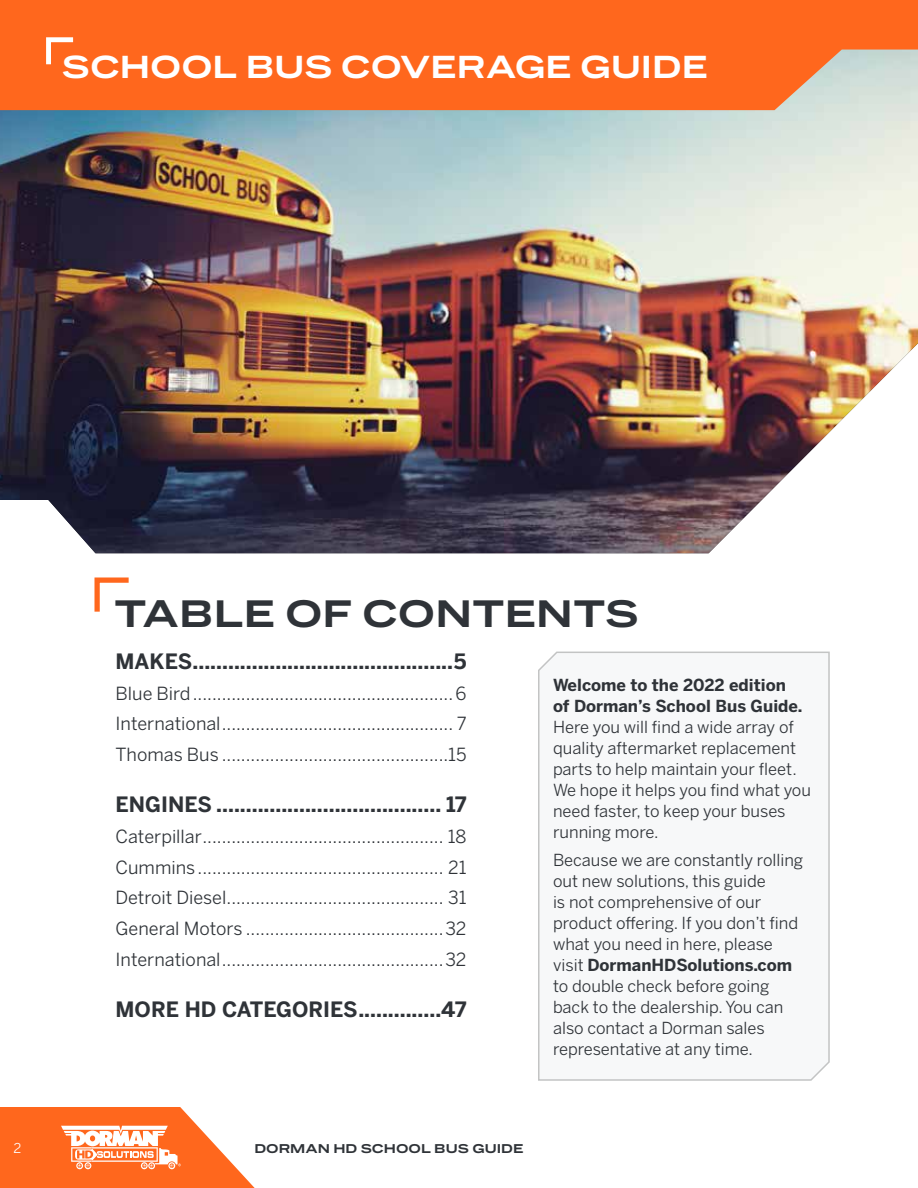
<style>
.page{position:relative;width:918px;height:1188px;background:#fff}
.page>*{position:absolute;margin:0;border:0;box-sizing:border-box;transform-origin:0 0}
.t1{font:700 36px "Benton Sans Wide";color:#2f3338}
.t2{font:700 30px "Benton Sans Wide";color:#fff}
.t3{font:700 21px "Benton Sans";color:#2f3338}
.t4{font:18px/30.8px "Benton Sans";color:#2f3338;text-align:justify}
.t5{font:16.5px/21px "Benton Sans";color:#2f3338}
.t6{font:700 16.5px/21px "Benton Sans";color:#2f3338}
.t7{font:13.5px "Benton Sans";color:#fff}
.t8{font:700 12px "Benton Sans Wide";color:#2f3338}
.s1{font-weight:700}
</style>
<div class="page">
<img style="left:0;top:110px;width:918px;height:443px">
<svg style="left:94px;top:577px;width:35px;height:35px"></svg>
<svg style="left:538px;top:651px;width:292px;height:430px"></svg>
<svg style="left:0;top:1107px;width:255px;height:81px"></svg>
<div style="left:0;top:1134px;width:47px;height:27px;background:#ff671d"></div>
<div style="left:0;top:0;width:918px;height:110px;background:#ff671d"></div>
<svg style="left:44px;top:35px;width:34px;height:34px"></svg>
<h2 class="t2" style="left:62px;top:48px;width:648px">SCHOOL BUS COVERAGE GUIDE</h2>
<h1 class="t1" style="left:114px;top:591px;width:526px">TABLE OF CONTENTS</h1>
<p class="t3" style="left:116px;top:648px;width:352px">MAKES............................................5</p>
<p class="t4" style="left:116px;top:678px;width:353px">Blue Bird......................................................6<br>International................................................ 7<br>Thomas Bus ...............................................15</p>
<p class="t3" style="left:116px;top:791px;width:352px">ENGINES ...................................... 17</p>
<p class="t4" style="left:116px;top:821px;width:353px">Caterpillar.................................................. 18<br>Cummins................................................... 21<br>Detroit Diesel............................................. 31<br>General Motors .........................................32<br>International..............................................32</p>
<p class="t3" style="left:116px;top:996px;width:352px">MORE HD CATEGORIES..............47</p>
<p class="t6" style="left:553px;top:675px;width:251px">Welcome to the 2022 edition of Dorman’s School Bus Guide.</p>
<p class="t5" style="left:553px;top:716px;width:260px">Here you will find a wide array of quality aftermarket replacement parts to help maintain your fleet.<br>We hope it helps you find what you need faster, to keep your buses running more.</p>
<p class="t5" style="left:553px;top:849px;width:252px">Because we are constantly rolling out new solutions, this guide<br>is not comprehensive of our product offering. If you don’t find what you need in here, please visit <span class="s1">DormanHDSolutions.com </span>to double check before going back to the dealership. You can also contact a Dorman sales representative at any time.</p>
<p class="t7" style="left:14px;top:1140px;width:9px">2</p>
<p class="t8" style="left:254px;top:1141px;width:271px">DORMAN HD SCHOOL BUS GUIDE</p>
</div>
